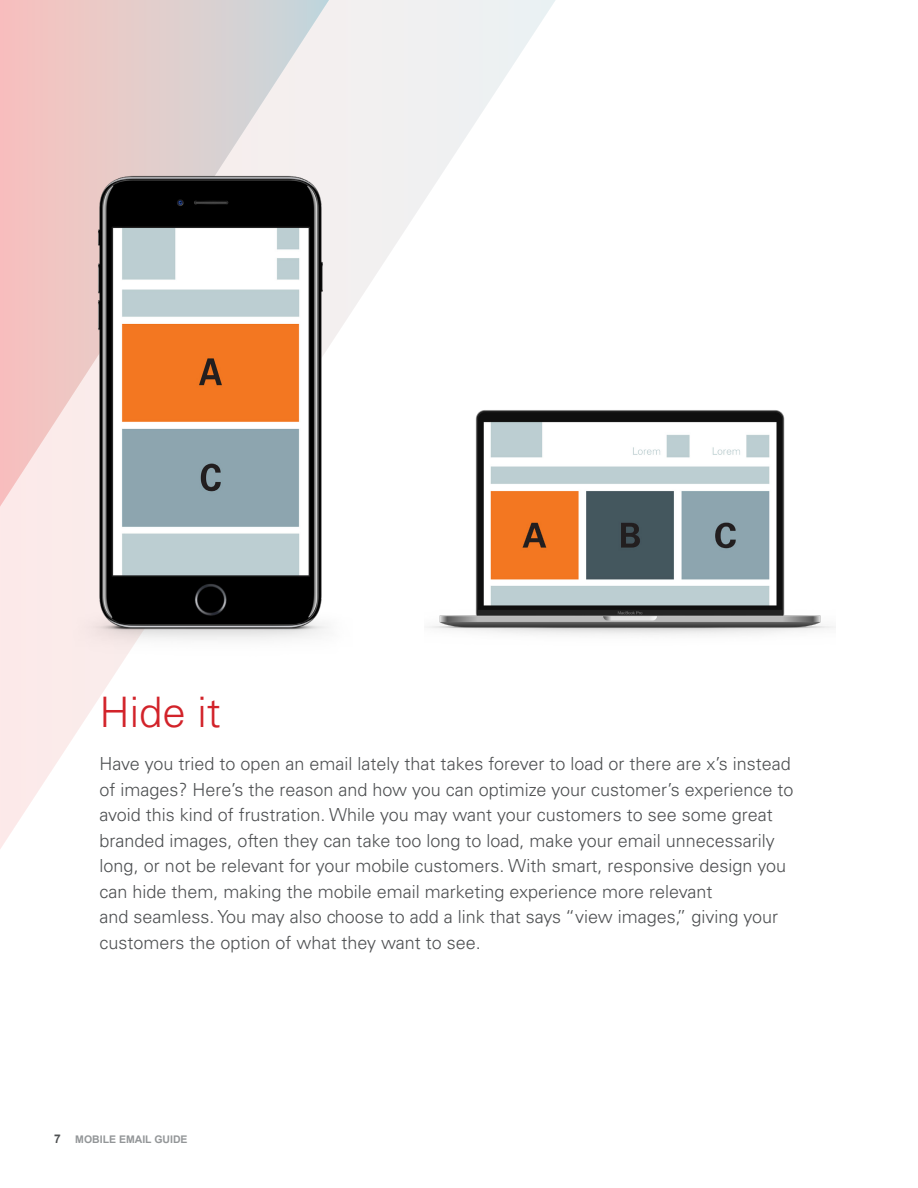
<style>
.page{position:relative;width:918px;height:1188px;background:#fff}
.page>*{position:absolute;margin:0;border:0;box-sizing:border-box;transform-origin:0 0}
.t1{font:300 42px "Univers";color:#d2232a}
.t2{font:300 18px/25.5px "Univers LT Std";color:#4e5052}
.t3{font:700 12px "Arial";color:#4e5052}
.t4{font:700 10.5px "Arial";color:#939698}
</style>
<div class="page">
<svg style="left:0;top:0;width:555px;height:849px"></svg>
<svg style="left:0;top:0;width:329px;height:519px;background:#e9cecd"></svg>
<img style="left:43px;top:150px;width:330px;height:520px">
<img style="left:425px;top:313px;width:410px;height:410px">
<h1 class="t1" style="left:100px;top:686px;width:123px">Hide it</h1>
<p class="t2" style="left:100px;top:751px;width:696px">Have you tried to open an email lately that takes forever to load or there are x’s instead of images? Here’s the reason and how you can optimize your customer’s experience to avoid this kind of frustration. While you may want your customers to see some great branded images, often they can take too long to load, make your email unnecessarily long, or not be relevant for your mobile customers. With smart, responsive design you can hide them, making the mobile email marketing experience more relevant<br>and seamless. You may also choose to add a link that says “view images,” giving your customers the option of what they want to see.</p>
<p class="t3" style="left:54px;top:1131px;width:8px">7</p>
<p class="t4" style="left:75px;top:1132px;width:114px">MOBILE EMAIL GUIDE</p>
</div>
